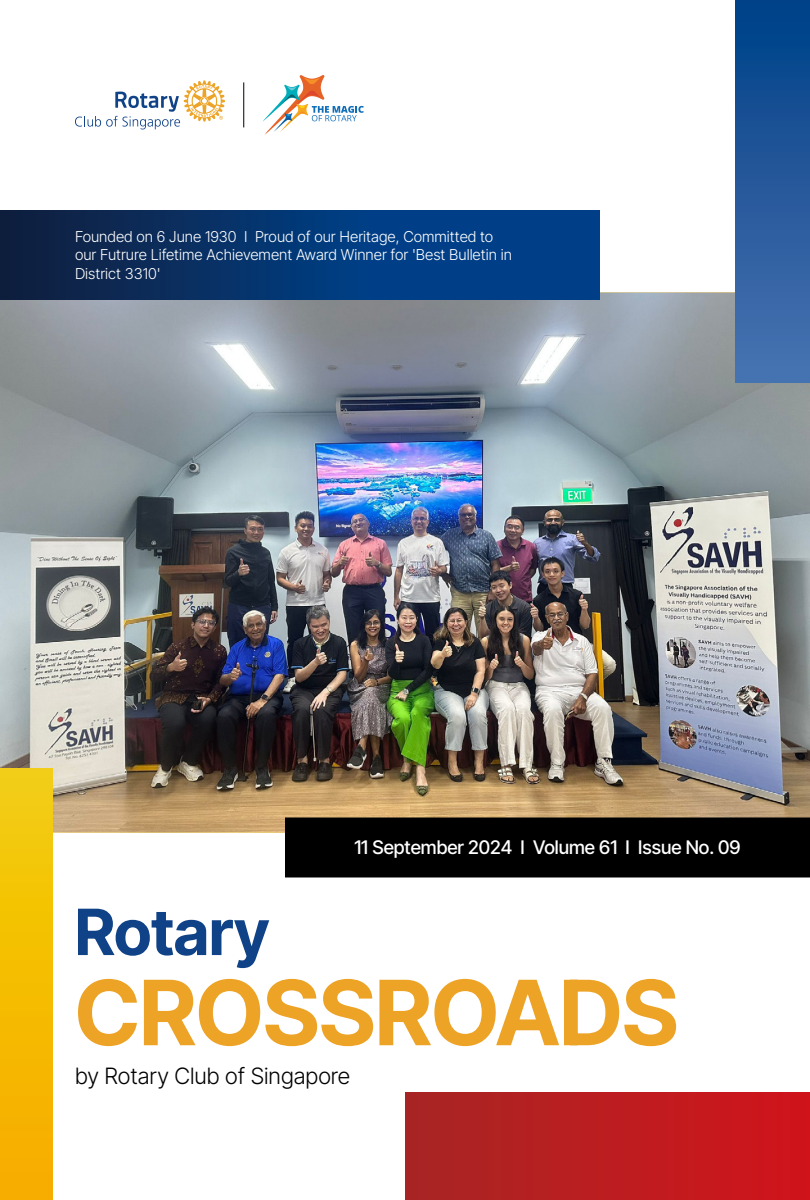
<style>
.page{position:relative;width:810px;height:1200px;background:#fff}
.page>*{position:absolute;margin:0;border:0;box-sizing:border-box;transform-origin:0 0}
.t1{font:700 90px "Inter Tight";color:#eda326}
.t2{font:700 63.75px "Inter Tight";color:#0f4287}
.t3{font:300 22.5px "Inter Tight";color:#000}
.t4{font:500 18.75px "Inter Tight";color:#fff}
.t5{font:300 15px/18.8px "Inter Tight";color:#fff}
</style>
<div class="page">
<img style="left:0;top:292px;width:810px;height:540px">
<div style="left:405px;top:1093px;width:405px;height:107px;background:linear-gradient(to right,#a72624,#d1141b)"></div>
<svg style="left:0;top:210px;width:600px;height:90px;background:#05346f"></svg>
<div style="left:0;top:769px;width:52px;height:431px;background:linear-gradient(to bottom,#f2cf0f,#f7ac00)"></div>
<div style="left:735px;top:0;width:75px;height:382px;background:linear-gradient(to bottom,#004087,#4a72b1)"></div>
<svg style="left:262px;top:75px;width:102px;height:60px"></svg>
<svg style="left:75px;top:80px;width:150px;height:49px"></svg>
<hr style="left:244px;top:82px;width:1px;height:45px;background:#000">
<div style="left:285px;top:817px;width:525px;height:60px;background:#000"></div>
<p class="t5" style="left:75px;top:227px;width:438px">Founded on 6 June 1930 I Proud of our Heritage, Committed to our Futrure Lifetime Achievement Award Winner for 'Best Bulletin in<br>District 3310'</p>
<p class="t4" style="left:354px;top:834px;width:388px">11 September 2024 I Volume 61 I Issue No. 09</p>
<h2 class="t2" style="left:75px;top:884px;width:196px">Rotary</h2>
<h1 class="t1" style="left:75px;top:945px;width:605px">CROSSROADS</h1>
<h3 class="t3" style="left:75px;top:1060px;width:277px">by Rotary Club of Singapore</h3>
</div>
